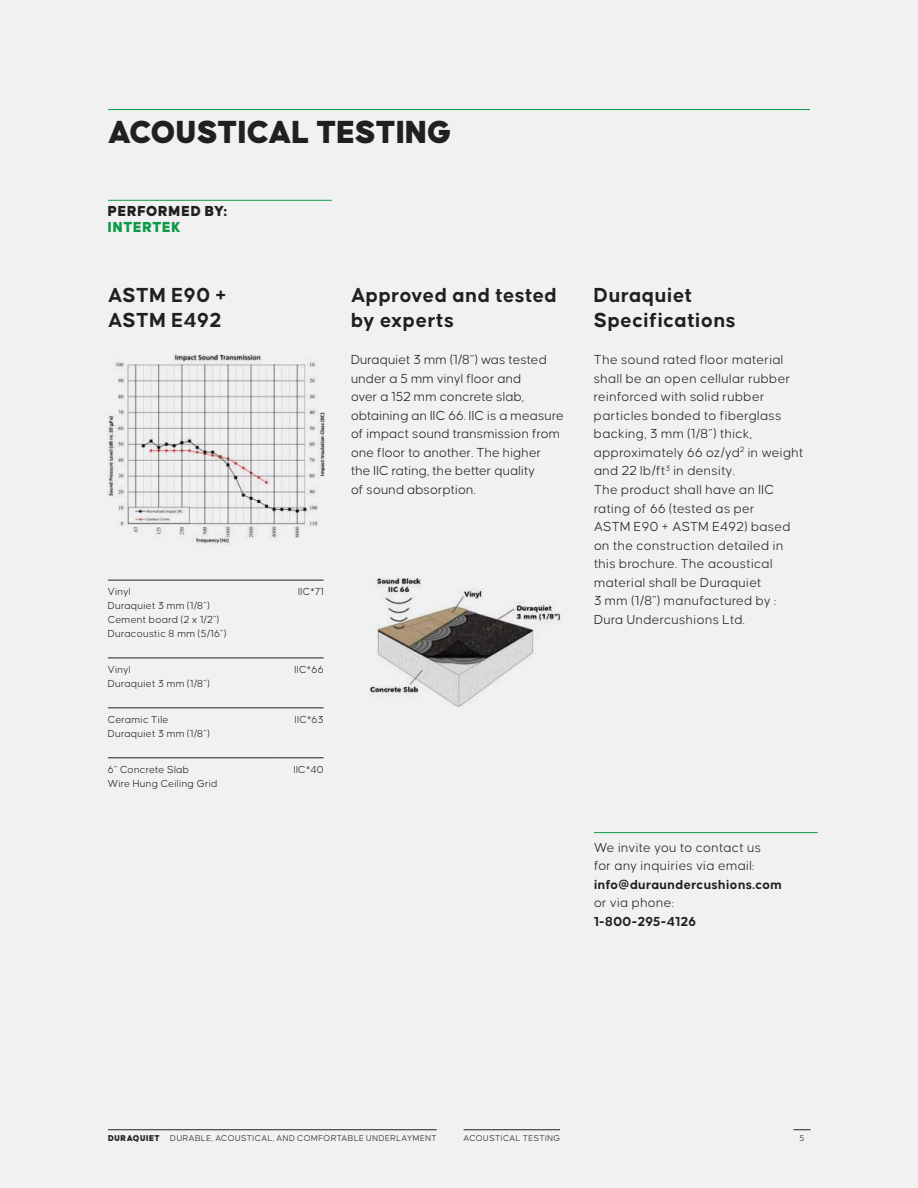
<style>
.page{position:relative;width:918px;height:1188px;background:#f1f1f2}
.page>*{position:absolute;margin:0;border:0;box-sizing:border-box;transform-origin:0 0}
.t1{font:900 34.05px "Causten";color:#221f1f}
.t2{font:700 21.6px/24.8px "Causten";letter-spacing:.025em;color:#221f1f}
.t3{font:900 15.45px "Causten";letter-spacing:.045em;color:#221f1f}
.t4{font:900 15.45px "Causten";letter-spacing:.03em;color:#0c9a48}
.t5{font:300 13.95px/18.6px "Causten";letter-spacing:.025em;color:#221f1f}
.t6{font:700 13.95px "Causten";letter-spacing:.025em;color:#221f1f}
.t7{font:300 10.8px/14px "Causten";letter-spacing:.025em;color:#221f1f}
.t8{font:300 9px "Causten";letter-spacing:.06em;color:#221f1f}
.s1{font-weight:900}
</style>
<div class="page">
<img style="left:108px;top:355px;width:216px;height:189px">
<img style="left:369px;top:578px;width:192px;height:129px">
<hr style="left:108px;top:580px;width:167px;height:1px;background:#221f1f">
<hr style="left:275px;top:580px;width:49px;height:1px;background:#221f1f">
<hr style="left:108px;top:658px;width:167px;height:1px;background:#221f1f">
<hr style="left:275px;top:658px;width:49px;height:1px;background:#221f1f">
<hr style="left:108px;top:708px;width:167px;height:1px;background:#221f1f">
<hr style="left:275px;top:708px;width:49px;height:1px;background:#221f1f">
<hr style="left:108px;top:758px;width:167px;height:1px;background:#221f1f">
<hr style="left:275px;top:758px;width:49px;height:1px;background:#221f1f">
<svg style="left:793px;top:1130px;width:18px;height:1px"></svg>
<hr style="left:108px;top:1130px;width:329px;height:1px;background:#221f1f">
<hr style="left:108px;top:200px;width:224px;height:1px;background:#0c9a48">
<hr style="left:594px;top:832px;width:224px;height:1px;background:#0c9a48">
<hr style="left:108px;top:109px;width:702px;height:1px;background:#0c9a48">
<hr style="left:464px;top:1130px;width:96px;height:1px;background:#221f1f">
<h1 class="t1" style="left:108px;top:117px;width:345px">ACOUSTICAL TESTING</h1>
<p class="t3" style="left:108px;top:205px;width:121px">PERFORMED BY:</p>
<p class="t4" style="left:108px;top:220px;width:74px">INTERTEK</p>
<h2 class="t2" style="left:108px;top:284px;width:120px">ASTM E90 +<br>ASTM E492</h2>
<h2 class="t2" style="left:594px;top:284px;width:143px">Duraquiet<br>Specifications</h2>
<p class="t5" style="left:594px;top:351px;width:211px">The sound rated floor material shall be an open cellular rubber reinforced with solid rubber particles bonded to fiberglass backing, 3 mm (1/8”) thick, approximately 66 oz/yd<sup>2</sup> in weight and 22 lb/ft<sup>3</sup> in density.<br>The product shall have an IIC rating of 66 (tested as per<br>ASTM E90 + ASTM E492) based on the construction detailed in this brochure. The acoustical material shall be Duraquiet<br>3 mm (1/8”) manufactured by :<br>Dura Undercushions Ltd.</p>
<h2 class="t2" style="left:351px;top:284px;width:207px">Approved and tested by experts</h2>
<p class="t5" style="left:351px;top:351px;width:214px">Duraquiet 3 mm (1/8”) was tested under a 5 mm vinyl floor and<br>over a 152 mm concrete slab, obtaining an IIC 66. IIC is a measure of impact sound transmission from one floor to another. The higher the IIC rating, the better quality<br>of sound absorption.</p>
<p class="t7" style="left:108px;top:585px;width:120px">Vinyl<br>Duraquiet 3 mm (1/8”)<br>Cement board (2 x 1/2”)<br>Duracoustic 8 mm (5/16”)</p>
<p class="t7" style="left:298px;top:585px;width:27px">IIC*71</p>
<p class="t7" style="left:108px;top:663px;width:103px">Vinyl<br>Duraquiet 3 mm (1/8”)</p>
<p class="t7" style="left:295px;top:663px;width:30px">IIC*66</p>
<p class="t7" style="left:108px;top:713px;width:103px">Ceramic Tile<br>Duraquiet 3 mm (1/8”)</p>
<p class="t7" style="left:295px;top:713px;width:30px">IIC*63</p>
<p class="t7" style="left:108px;top:763px;width:111px">6” Concrete Slab<br>Wire Hung Ceiling Grid</p>
<p class="t7" style="left:294px;top:763px;width:31px">IIC*40</p>
<p class="t5" style="left:594px;top:838px;width:169px">We invite you to contact us for any inquiries via email:</p>
<p class="t6" style="left:594px;top:878px;width:189px">info@duraundercushions.com</p>
<p class="t5" style="left:594px;top:894px;width:82px">or via phone:</p>
<p class="t6" style="left:594px;top:915px;width:104px">1-800-295-4126</p>
<p class="t8" style="left:108px;top:1134px;width:330px"><span class="s1">DURAQUIET</span> DURABLE, ACOUSTICAL, AND COMFORTABLE UNDERLAYMENT</p>
<p class="t8" style="left:800px;top:1134px;width:6px">5</p>
<p class="t8" style="left:464px;top:1134px;width:98px">ACOUSTICAL TESTING</p>
</div>
